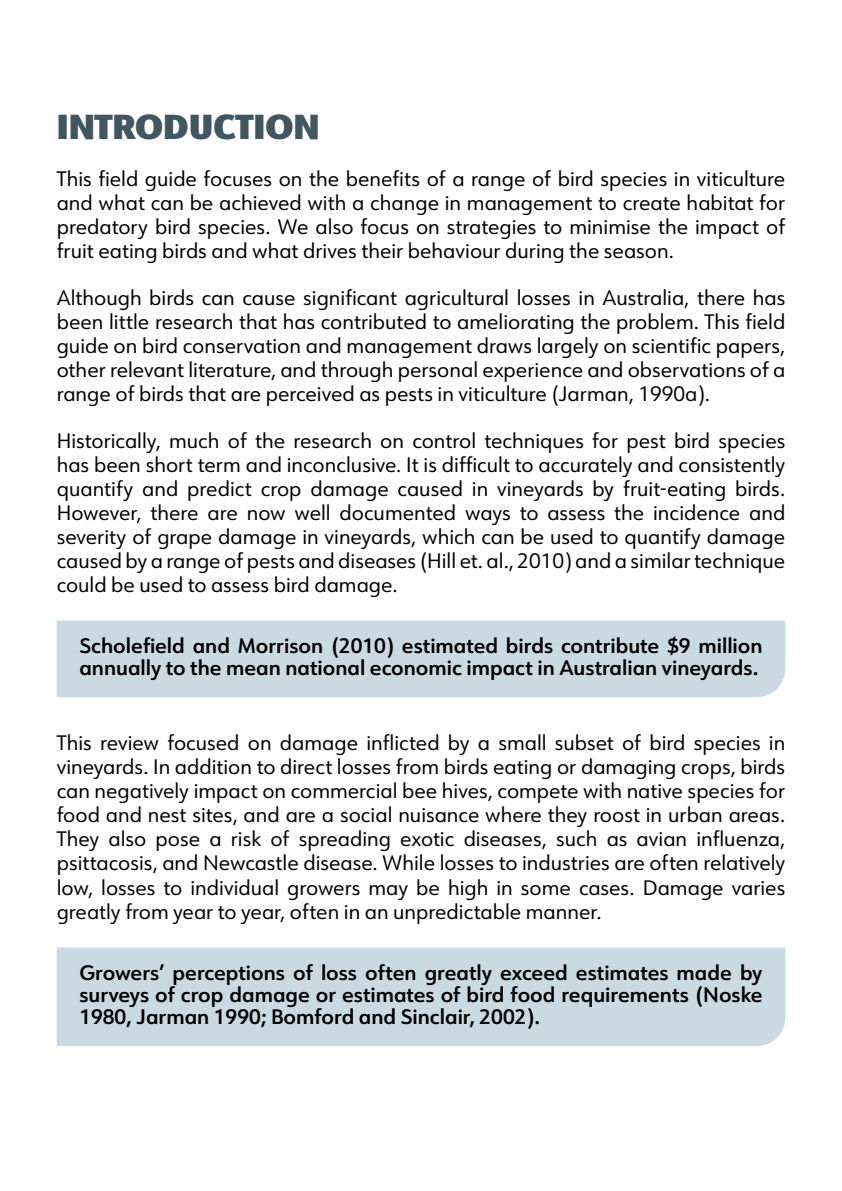
<style>
.page{position:relative;width:842px;height:1191px;background:#fff}
.page>*{position:absolute;margin:0;border:0;box-sizing:border-box;transform-origin:0 0}
.Heading_1{font:34px "URW Form Poster";color:#425661}
.Body_text{font:20.4px/24px "URW Form";color:#000;text-align:justify}
.Breakout_copy{font:600 20.4px/22px "URW Form";color:#000}
</style>
<div class="page">
<div style="left:57px;top:620px;width:728px;height:77px;background:#cadae2"></div>
<div style="left:57px;top:947px;width:728px;height:99px;background:#cadae2"></div>
<p class="Heading_1" style="left:57px;top:103px;width:265px">INTRODUCTION</p>
<p class="Body_text" style="left:57px;top:166px;width:730px">This field guide focuses on the benefits of a range of bird species in viticulture and what can be achieved with a change in management to create habitat for predatory bird species. We also focus on strategies to minimise the impact of fruit eating birds and what drives their behaviour during the season.</p>
<p class="Body_text" style="left:57px;top:285px;width:730px">Although birds can cause significant agricultural losses in Australia, there has been little research that has contributed to ameliorating the problem. This field guide on bird conservation and management draws largely on scientific papers, other relevant literature, and through personal experience and observations of a range of birds that are perceived as pests in viticulture (Jarman, 1990a).</p>
<p class="Body_text" style="left:57px;top:427px;width:730px">Historically, much of the research on control techniques for pest bird species has been short term and inconclusive. It is difficult to accurately and consistently quantify and predict crop damage caused in vineyards by fruit-eating birds.<br>However, there are now well documented ways to assess the incidence and severity of grape damage in vineyards, which can be used to quantify damage caused by a range of pests and diseases (Hill et. al., 2010) and a similar technique could be used to assess bird damage.</p>
<p class="Breakout_copy" style="left:79px;top:635px;width:685px">Scholefield and Morrison (2010) estimated birds contribute $9 million annually to the mean national economic impact in Australian vineyards.</p>
<p class="Body_text" style="left:57px;top:730px;width:730px">This review focused on damage inflicted by a small subset of bird species in vineyards. In addition to direct losses from birds eating or damaging crops, birds can negatively impact on commercial bee hives, compete with native species for food and nest sites, and are a social nuisance where they roost in urban areas.<br>They also pose a risk of spreading exotic diseases, such as avian influenza, psittacosis, and Newcastle disease. While losses to industries are often relatively low, losses to individual growers may be high in some cases. Damage varies greatly from year to year, often in an unpredictable manner.</p>
<p class="Breakout_copy" style="left:79px;top:962px;width:685px;text-align:justify">Growers’ perceptions of loss often greatly exceed estimates made by surveys of crop damage or estimates of bird food requirements (Noske 1980, Jarman 1990; Bomford and Sinclair, 2002).</p>
</div>
